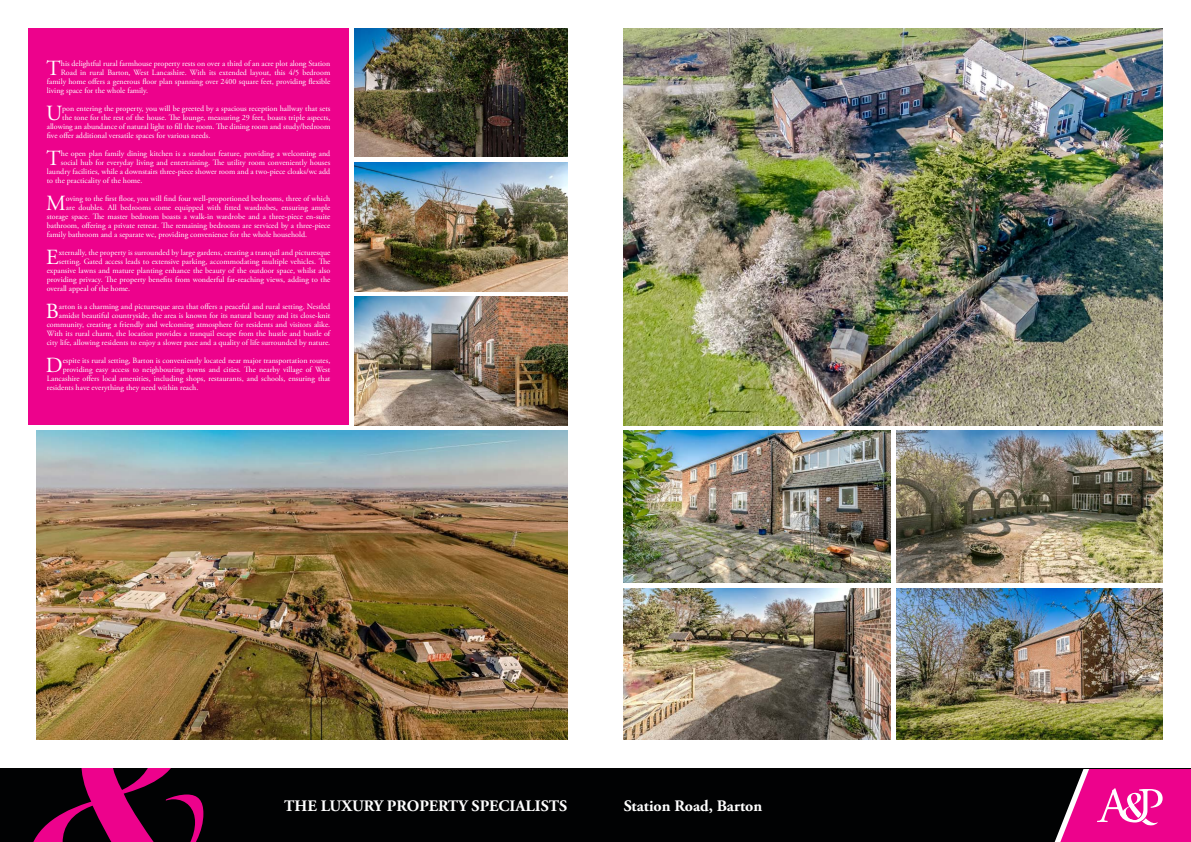
<style>
.page{position:relative;width:1191px;height:842px;background:#fff}
.page>*{position:absolute;margin:0;border:0;box-sizing:border-box;transform-origin:0 0}
.t1{font:21.6px "Adobe Garamond Pro";color:#fff}
.t2{font:700 16px "Adobe Garamond Pro";color:#fff}
.t3{font:8px/9px "Adobe Garamond Pro";color:#fff;text-align:right}
</style>
<div class="page">
<div style="left:0;top:769px;width:1191px;height:73px;background:#010203"></div>
<svg style="left:33px;top:769px;width:171px;height:73px"></svg>
<svg style="left:1054px;top:769px;width:137px;height:73px"></svg>
<img style="left:36px;top:431px;width:531px;height:309px">
<div style="left:28px;top:28px;width:321px;height:397px;background:#ed028c"></div>
<img style="left:624px;top:28px;width:538px;height:397px">
<img style="left:896px;top:588px;width:266px;height:152px">
<img style="left:624px;top:588px;width:266px;height:152px">
<img style="left:896px;top:431px;width:266px;height:152px">
<img style="left:624px;top:431px;width:266px;height:152px">
<img style="left:354px;top:297px;width:213px;height:128px">
<img style="left:354px;top:163px;width:213px;height:128px">
<img style="left:354px;top:28px;width:213px;height:129px">
<p class="t1" style="left:47px;top:55px;width:16px">T</p>
<p class="t3" style="left:61px;top:60px;width:271px">his delightful rural farmhouse property rests on over a third of an acre plot along Station</p>
<p class="t3" style="left:61px;top:69px;width:271px">Road in rural Barton, West Lancashire. With its extended layout, this 4/5 bedroom</p>
<p class="t3" style="left:47px;top:78px;width:285px">family home offers a generous floor plan spanning over 2400 square feet, providing flexible</p>
<p class="t3" style="left:47px;top:87px;width:103px">living space for the whole family.</p>
<p class="t1" style="left:46px;top:100px;width:18px">U</p>
<p class="t3" style="left:62px;top:105px;width:270px">pon entering the property, you will be greeted by a spacious reception hallway that sets</p>
<p class="t3" style="left:62px;top:114px;width:270px">the tone for the rest of the house. The lounge, measuring 29 feet, boasts triple aspects,</p>
<p class="t3" style="left:47px;top:123px;width:285px">allowing an abundance of natural light to fill the room. The dining room and study/bedroom</p>
<p class="t3" style="left:47px;top:132px;width:165px">five offer additional versatile spaces for various needs.</p>
<p class="t1" style="left:47px;top:145px;width:16px">T</p>
<p class="t3" style="left:61px;top:150px;width:271px">he open plan family dining kitchen is a standout feature, providing a welcoming and</p>
<p class="t3" style="left:61px;top:159px;width:271px">social hub for everyday living and entertaining. The utility room conveniently houses</p>
<p class="t3" style="left:47px;top:168px;width:285px">laundry facilities, while a downstairs three-piece shower room and a two-piece cloaks/wc add</p>
<p class="t3" style="left:47px;top:177px;width:97px">to the practicality of the home.</p>
<p class="t1" style="left:46px;top:190px;width:21px">M</p>
<p class="t3" style="left:66px;top:195px;width:266px">oving to the first floor, you will find four well-proportioned bedrooms, three of which</p>
<p class="t3" style="left:66px;top:204px;width:266px">are doubles. All bedrooms come equipped with fitted wardrobes, ensuring ample</p>
<p class="t3" style="left:47px;top:213px;width:285px">storage space. The master bedroom boasts a walk-in wardrobe and a three-piece en-suite</p>
<p class="t3" style="left:47px;top:222px;width:285px">bathroom, offering a private retreat. The remaining bedrooms are serviced by a three-piece</p>
<p class="t3" style="left:47px;top:231px;width:262px">family bathroom and a separate wc, providing convenience for the whole household.</p>
<p class="t1" style="left:46px;top:244px;width:14px">E</p>
<p class="t3" style="left:59px;top:249px;width:273px">xternally, the property is surrounded by large gardens, creating a tranquil and picturesque</p>
<p class="t3" style="left:59px;top:258px;width:273px">setting. Gated access leads to extensive parking, accommodating multiple vehicles. The</p>
<p class="t3" style="left:47px;top:267px;width:285px">expansive lawns and mature planting enhance the beauty of the outdoor space, whilst also</p>
<p class="t3" style="left:47px;top:276px;width:285px">providing privacy. The property benefits from wonderful far-reaching views, adding to the</p>
<p class="t3" style="left:47px;top:285px;width:85px">overall appeal of the home.</p>
<p class="t1" style="left:46px;top:298px;width:15px">B</p>
<p class="t3" style="left:47px;top:303px;width:285px">arton is a charming and picturesque area that offers a peaceful and rural setting. Nestled amidst beautiful countryside, the area is known for its natural beauty and its close-knit community, creating a friendly and welcoming atmosphere for residents and visitors alike.<br>With its rural charm, the location provides a tranquil escape from the hustle and bustle of city life, allowing residents to enjoy a slower pace and a quality of life surrounded by nature.</p>
<p class="t1" style="left:46px;top:352px;width:18px">D</p>
<p class="t3" style="left:63px;top:357px;width:269px">espite its rural setting, Barton is conveniently located near major transportation routes,</p>
<p class="t3" style="left:63px;top:366px;width:269px">providing easy access to neighbouring towns and cities. The nearby village of West</p>
<p class="t3" style="left:47px;top:375px;width:285px">Lancashire offers local amenities, including shops, restaurants, and schools, ensuring that</p>
<p class="t3" style="left:47px;top:384px;width:153px">residents have everything they need within reach.</p>
<p class="t2" style="left:284px;top:797px;width:284px">THE LUXURY PROPERTY SPECIALISTS</p>
<p class="t2" style="left:624px;top:797px;width:140px">Station Road, Barton</p>
</div>
